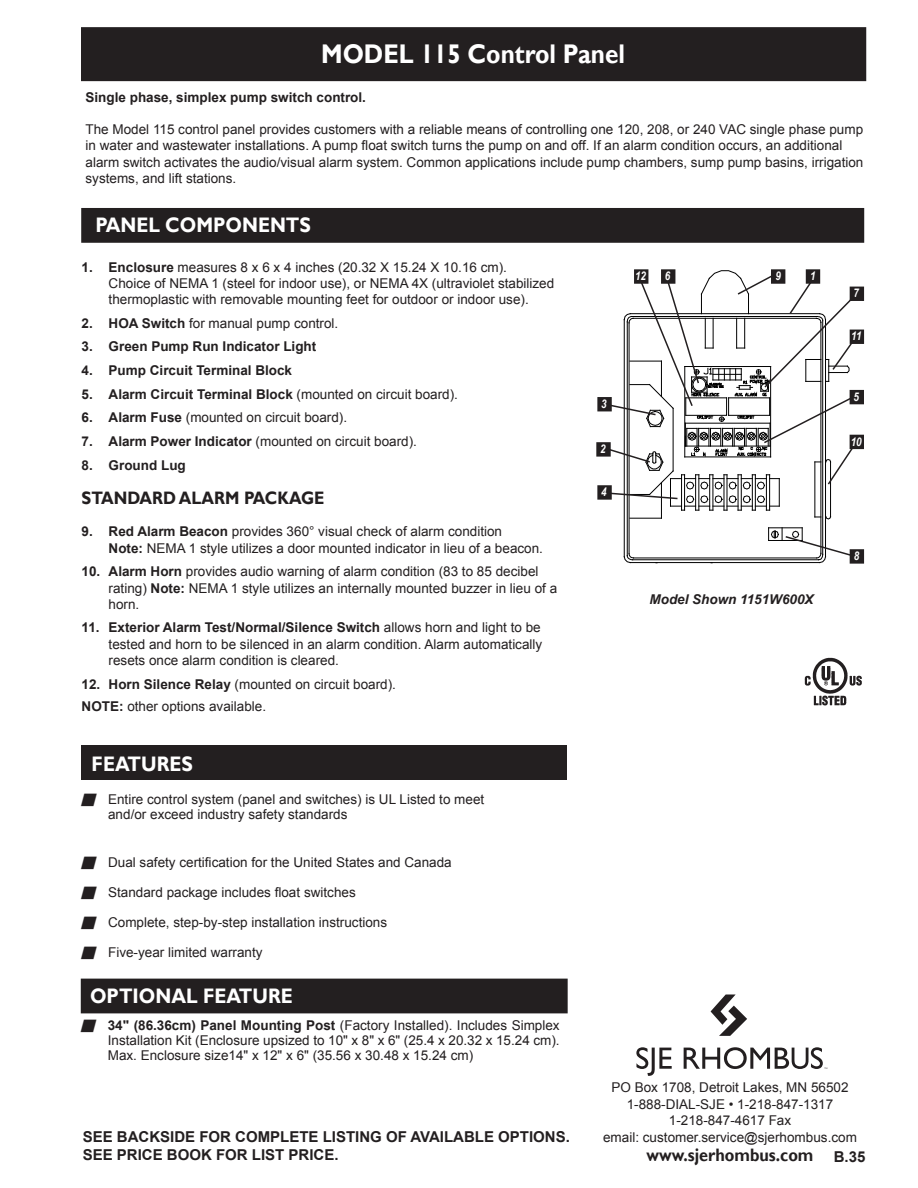
<style>
.page{position:relative;width:918px;height:1188px;background:#fff}
.page>*{position:absolute;margin:0;border:0;box-sizing:border-box;transform-origin:0 0}
.Headline{font:700 27px "Gill Sans";color:#fff;scale:.9 1}
.Body_indent{font:700 21px "Gill Sans";color:#fff;scale:.9 1}
.Body_indent-2{font:700 18px "Gill Sans";color:#231f20;scale:.9 1}
.t1{font:700 15px "Arial";color:#231f20}
.Body_indent-3{font:13.5px/16.2px "Arial";color:#231f20}
.Body_text{font:13.5px/16.2px "Arial";color:#231f20}
.Body_indent-4{font:700 13.5px "Arial";color:#231f20}
.Subhead_1{font:700 13.5px "Arial";color:#231f20}
.t2{font:italic 700 13.5px "Arial";color:#231f20}
.t3{font:italic 700 12px "Arial Narrow";color:#fff}
.s1{font-weight:700}
.s2{font-weight:400}
</style>
<div class="page">
<hr style="left:634px;top:558px;width:183px;height:1px;background:#000">
<hr style="left:632px;top:559px;width:187px;height:1px;background:#000">
<hr style="left:821px;top:322px;width:1px;height:231px;background:#000">
<hr style="left:822px;top:321px;width:1px;height:233px;background:#000">
<hr style="left:825px;top:320px;width:1px;height:237px;background:#000">
<hr style="left:629px;top:323px;width:1px;height:231px;background:#000">
<hr style="left:627px;top:322px;width:1px;height:234px;background:#000">
<hr style="left:624px;top:320px;width:1px;height:237px;background:#000">
<hr style="left:630px;top:562px;width:190px;height:1px;background:#000">
<svg style="left:624px;top:553px;width:10px;height:10px"></svg>
<div style="left:82px;top:28px;width:784px;height:52px;background:#231f20"></div>
<div style="left:81px;top:27px;width:785px;height:54px;border:2px solid #231f20"></div>
<div style="left:81px;top:746px;width:486px;height:34px;background:#231f20"></div>
<div style="left:82px;top:209px;width:781px;height:33px;background:#231f20"></div>
<div style="left:81px;top:208px;width:783px;height:35px;border:2px solid #231f20"></div>
<div style="left:850px;top:330px;width:13px;height:13px;background:#231f20"></div>
<div style="left:850px;top:330px;width:14px;height:14px;border:2px solid #231f20"></div>
<div style="left:597px;top:443px;width:13px;height:13px;background:#231f20"></div>
<div style="left:596px;top:442px;width:15px;height:15px;border:2px solid #231f20"></div>
<div style="left:850px;top:287px;width:13px;height:13px;background:#231f20"></div>
<div style="left:850px;top:287px;width:14px;height:14px;border:2px solid #231f20"></div>
<div style="left:598px;top:486px;width:13px;height:13px;background:#231f20"></div>
<div style="left:597px;top:485px;width:15px;height:15px;border:2px solid #231f20"></div>
<div style="left:598px;top:398px;width:13px;height:13px;background:#231f20"></div>
<div style="left:597px;top:397px;width:15px;height:14px;border:2px solid #231f20"></div>
<div style="left:850px;top:391px;width:13px;height:13px;background:#231f20"></div>
<div style="left:850px;top:390px;width:14px;height:14px;border:2px solid #231f20"></div>
<div style="left:850px;top:550px;width:13px;height:13px;background:#231f20"></div>
<div style="left:850px;top:549px;width:14px;height:15px;border:2px solid #231f20"></div>
<div style="left:850px;top:435px;width:13px;height:13px;background:#231f20"></div>
<div style="left:850px;top:435px;width:14px;height:14px;border:2px solid #231f20"></div>
<svg style="left:768px;top:528px;width:89px;height:35px"></svg>
<svg style="left:607px;top:270px;width:249px;height:250px"></svg>
<img style="left:804px;top:657px;width:58px;height:49px">
<svg style="left:636px;top:1047px;width:36px;height:29px"></svg>
<svg style="left:711px;top:995px;width:36px;height:41px"></svg>
<svg style="left:684px;top:1047px;width:143px;height:22px"></svg>
<div style="left:82px;top:979px;width:485px;height:34px;background:#231f20"></div>
<p class="Headline" style="left:321px;top:38px;width:339px">MODEL 115 Control Panel</p>
<p class="Subhead_1" style="left:86px;top:88px;width:282px">Single phase, simplex pump switch control.</p>
<p class="Body_text" style="left:86px;top:121px;width:780px">The Model 115 control panel provides customers with a reliable means of controlling one 120, 208, or 240 VAC single phase pump in water and wastewater installations. A pump float switch turns the pump on and off. If an alarm condition occurs, an additional alarm switch activates the audio/visual alarm system. Common applications include pump chambers, sump pump basins, irrigation systems, and lift stations.</p>
<p class="Body_indent" style="left:95px;top:213px;width:241px">PANEL COMPONENTS</p>
<p class="Body_indent-3" style="left:109px;top:259px;width:447px;text-indent:-27px"><span class="s1">1. Enclosure</span> measures 8 x 6 x 4 inches (20.32 X 15.24 X 10.16 cm).<br>Choice of NEMA 1 (steel for indoor use), or NEMA 4X (ultraviolet stabilized thermoplastic with removable mounting feet for outdoor or indoor use).</p>
<p class="Body_indent-3" style="left:82px;top:315px;width:258px"><span class="s1">2. HOA Switch</span> for manual pump control.</p>
<p class="Body_indent-4" style="left:82px;top:338px;width:236px">3. Green Pump Run Indicator Light</p>
<p class="Body_indent-4" style="left:82px;top:361px;width:212px">4. Pump Circuit Terminal Block</p>
<p class="Body_indent-4" style="left:82px;top:385px;width:378px">5. Alarm Circuit Terminal Block <span class="s2">(mounted on circuit board).</span></p>
<p class="Body_indent-3" style="left:82px;top:410px;width:267px"><span class="s1">6. Alarm Fuse</span> (mounted on circuit board).</p>
<p class="Body_indent-3" style="left:82px;top:433px;width:337px"><span class="s1">7. Alarm Power Indicator</span> (mounted on circuit board).</p>
<p class="Body_indent-4" style="left:82px;top:456px;width:106px">8. Ground Lug</p>
<p class="Body_indent-2" style="left:82px;top:487px;width:271px">STANDARD ALARM PACKAGE</p>
<p class="Body_indent-3" style="left:109px;top:524px;width:436px;text-indent:-27px"><span class="s1">9. Red Alarm Beacon</span> provides 360° visual check of alarm condition<br><span class="s1">Note:</span> NEMA 1 style utilizes a door mounted indicator in lieu of a beacon.</p>
<p class="Body_indent-3" style="left:109px;top:564px;width:450px;text-indent:-27px"><span class="s1">10. Alarm Horn</span> provides audio warning of alarm condition (83 to 85 decibel rating) <span class="s1">Note:</span> NEMA 1 style utilizes an internally mounted buzzer in lieu of a horn.</p>
<p class="Body_indent-3" style="left:109px;top:620px;width:435px;text-align:justify;text-indent:-27px"><span class="s1">11. Exterior Alarm Test/Normal/Silence Switch</span> allows horn and light to be tested and horn to be silenced in an alarm condition. Alarm automatically resets once alarm condition is cleared.</p>
<p class="Body_indent-3" style="left:82px;top:676px;width:316px"><span class="s1">12. Horn Silence Relay</span> (mounted on circuit board).</p>
<p class="Body_text" style="left:82px;top:698px;width:186px"><span class="s1">NOTE:</span> other options available.</p>
<p class="Body_indent" style="left:92px;top:752px;width:114px">FEATURES</p>
<p class="Body_indent-3" style="left:108px;top:792px;width:378px;line-height:15px">Entire control system (panel and switches) is UL Listed to meet and/or exceed industry safety standards</p>
<p class="Body_indent-3" style="left:108px;top:855px;width:345px">Dual safety certification for the United States and Canada</p>
<p class="Body_indent-3" style="left:108px;top:885px;width:249px">Standard package includes float switches</p>
<p class="Body_indent-3" style="left:108px;top:915px;width:281px">Complete, step-by-step installation instructions</p>
<p class="Body_indent-3" style="left:108px;top:945px;width:156px">Five-year limited warranty</p>
<p class="Body_indent" style="left:90px;top:983px;width:227px">OPTIONAL FEATURE</p>
<p class="Body_text" style="left:108px;top:1018px;width:453px;line-height:15px;text-align:justify;text-indent:-27px">■ <span class="s1">34" (86.36cm) Panel Mounting Post</span> (Factory Installed). Includes Simplex Installation Kit (Enclosure upsized to 10" x 8" x 6" (25.4 x 20.32 x 15.24 cm).<br>Max. Enclosure size14" x 12" x 6" (35.56 x 30.48 x 15.24 cm)</p>
<p class="t1" style="left:83px;top:1127px;width:489px">SEE BACKSIDE FOR COMPLETE LISTING OF AVAILABLE OPTIONS.</p>
<p class="t1" style="left:83px;top:1145px;width:257px">SEE PRICE BOOK FOR LIST PRICE.</p>
<p class="t3" style="left:635px;top:267px;width:12px">12</p>
<p class="t3" style="left:665px;top:267px;width:7px">6</p>
<p class="t3" style="left:776px;top:267px;width:7px">9</p>
<p class="t3" style="left:810px;top:267px;width:7px">1</p>
<p class="t3" style="left:601px;top:395px;width:7px">3</p>
<p class="t3" style="left:600px;top:440px;width:7px">2</p>
<p class="t3" style="left:601px;top:483px;width:7px">4</p>
<p class="t2" style="left:650px;top:590px;width:166px">Model Shown 1151W600X</p>
<p class="t3" style="left:854px;top:284px;width:7px">7</p>
<p class="t3" style="left:851px;top:327px;width:12px">11</p>
<p class="t3" style="left:854px;top:387px;width:7px">5</p>
<p class="t3" style="left:851px;top:432px;width:12px">10</p>
<p class="t3" style="left:854px;top:547px;width:7px">8</p>
<p class="Body_text" style="left:611px;top:1080px;width:239px">PO Box 1708, Detroit Lakes, MN 56502</p>
<p class="Body_text" style="left:627px;top:1096px;width:208px">1-888-DIAL-SJE • 1-218-847-1317</p>
<p class="Body_text" style="left:669px;top:1113px;width:124px">1-218-847-4617 Fax</p>
<p class="Body_text" style="left:603px;top:1129px;width:255px">email: customer.service@sjerhombus.com</p>
<p class="Body_indent-2" style="left:647px;top:1144px;width:187px">www.sjerhombus.com</p>
<p class="t1" style="left:834px;top:1146px;width:33px">B.35</p>
</div>
